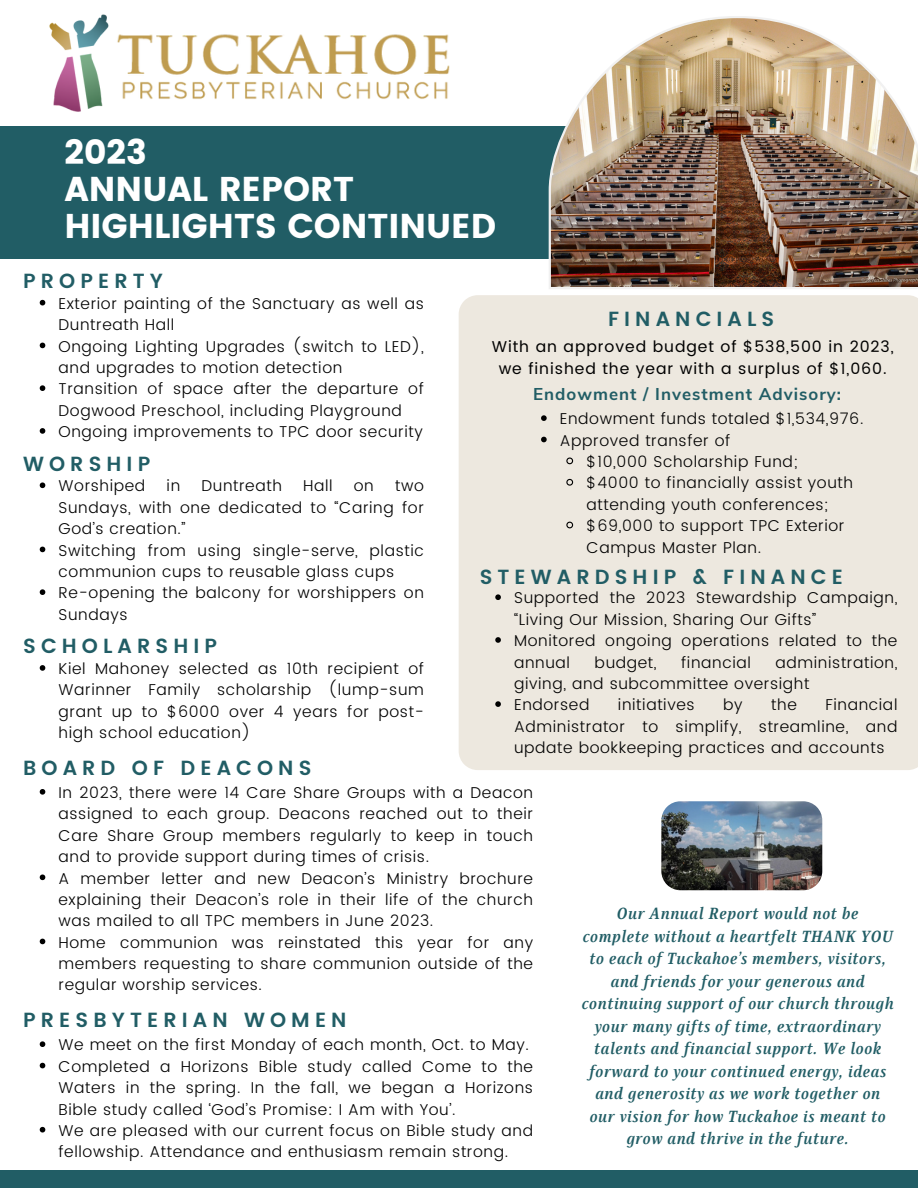
<style>
.page{position:relative;width:918px;height:1188px;background:#fff}
.page>*{position:absolute;margin:0;border:0;box-sizing:border-box;transform-origin:0 0}
.t1{font:34.35px/37.2px "Poppins";color:#fff}
.t2{font:600 20.4px "Poppins";letter-spacing:.25em;color:#215d65}
.t3{font:700 17.1px "Nunito Sans";letter-spacing:.06em;color:#215d65}
.t4{font:italic 700 16.5px/22.5px "Singel";letter-spacing:.04em;color:#215d65;text-align:center}
.t5{font:300 15.75px/21.3px "Poppins";letter-spacing:.04em;color:#000}
.t6{font:15.75px/21.3px "Poppins";letter-spacing:.06em;color:#000;text-align:center}
</style>
<div class="page">
<div style="left:0;top:126px;width:879px;height:133px;background:#215d65"></div>
<img style="left:549px;top:16px;width:369px;height:273px">
<div style="left:0;top:1170px;width:918px;height:18px;background:#215d65"></div>
<img style="left:49px;top:22px;width:7px;height:84px">
<img style="left:56px;top:14px;width:394px;height:98px">
<img style="left:661px;top:801px;width:161px;height:89px">
<div style="left:459px;top:295px;width:459px;height:475px;background:#ede8df"></div>
<svg style="left:40px;top:482px;width:5px;height:6px"></svg>
<svg style="left:40px;top:547px;width:5px;height:5px"></svg>
<svg style="left:40px;top:589px;width:5px;height:6px"></svg>
<svg style="left:541px;top:415px;width:6px;height:6px"></svg>
<svg style="left:541px;top:437px;width:6px;height:5px"></svg>
<svg style="left:566px;top:457px;width:8px;height:8px"></svg>
<svg style="left:566px;top:478px;width:8px;height:8px"></svg>
<svg style="left:566px;top:521px;width:8px;height:8px"></svg>
<svg style="left:40px;top:665px;width:5px;height:6px"></svg>
<svg style="left:40px;top:789px;width:5px;height:6px"></svg>
<svg style="left:40px;top:875px;width:5px;height:5px"></svg>
<svg style="left:40px;top:939px;width:5px;height:5px"></svg>
<svg style="left:40px;top:1041px;width:5px;height:6px"></svg>
<svg style="left:40px;top:1063px;width:5px;height:5px"></svg>
<svg style="left:40px;top:1127px;width:5px;height:6px"></svg>
<svg style="left:40px;top:300px;width:5px;height:5px"></svg>
<svg style="left:40px;top:343px;width:5px;height:5px"></svg>
<svg style="left:40px;top:385px;width:5px;height:6px"></svg>
<svg style="left:40px;top:428px;width:5px;height:6px"></svg>
<svg style="left:495px;top:594px;width:6px;height:6px"></svg>
<svg style="left:495px;top:637px;width:6px;height:6px"></svg>
<svg style="left:495px;top:701px;width:6px;height:6px"></svg>
<p class="t1" style="left:64px;top:133px;width:433px">2023<br>ANNUAL REPORT<br>HIGHLIGHTS CONTINUED</p>
<p class="t2" style="left:23px;top:269px;width:141px">PROPERTY</p>
<p class="t5" style="left:59px;top:293px;width:367px">Exterior painting of the Sanctuary as well as<br>Duntreath Hall</p>
<p class="t5" style="left:59px;top:336px;width:367px">Ongoing Lighting Upgrades (switch to LED), and upgrades to motion detection</p>
<p class="t5" style="left:59px;top:378px;width:367px">Transition of space after the departure of<br>Dogwood Preschool, including Playground</p>
<h2 class="t5" style="left:59px;top:421px;width:366px">Ongoing improvements to TPC door security</h2>
<p class="t2" style="left:23px;top:452px;width:129px">WORSHIP</p>
<h2 class="t5" style="left:59px;top:475px;width:88px">Worshiped</h2>
<h2 class="t5" style="left:167px;top:475px;width:15px">in</h2>
<h2 class="t5" style="left:201px;top:475px;width:82px">Duntreath</h2>
<h2 class="t5" style="left:303px;top:475px;width:31px">Hall</h2>
<h2 class="t5" style="left:354px;top:475px;width:22px">on</h2>
<h2 class="t5" style="left:59px;top:475px;width:367px;text-align:justify;text-indent:337px">two Sundays, with one dedicated to “Caring for God’s creation.”</h2>
<h2 class="t5" style="left:59px;top:540px;width:367px">Switching from using single-serve, plastic communion cups to reusable glass cups</h2>
<p class="t5" style="left:59px;top:582px;width:367px">Re-opening the balcony for worshippers on<br>Sundays</p>
<p class="t2" style="left:23px;top:634px;width:196px">SCHOLARSHIP</p>
<p class="t5" style="left:59px;top:658px;width:367px;text-align:justify">Kiel Mahoney selected as 10th recipient of Warinner Family scholarship (lump-sum grant up to $6000 over 4 years for post&shy;high school education)</p>
<p class="t2" style="left:23px;top:756px;width:290px">BOARD OF DEACONS</p>
<p class="t2" style="left:608px;top:307px;width:168px">FINANCIALS</p>
<p class="t6" style="left:492px;top:336px;width:404px">With an approved budget of $538,500 in 2023, we finished the year with a surplus of $1,060.</p>
<p class="t5" style="left:560px;top:408px;width:305px">Endowment funds totaled $1,534,976.</p>
<p class="t5" style="left:560px;top:430px;width:172px">Approved transfer of</p>
<p class="t5" style="left:587px;top:451px;width:213px">$10,000 Scholarship Fund;</p>
<h2 class="t5" style="left:587px;top:472px;width:268px">$4000 to financially assist youth attending youth conferences;</h2>
<p class="t5" style="left:587px;top:515px;width:259px">$69,000 to support TPC Exterior<br>Campus Master Plan.</p>
<p class="t3" style="left:533px;top:383px;width:310px">Endowment / Investment Advisory:</p>
<p class="t2" style="left:480px;top:565px;width:365px">STEWARDSHIP &amp; FINANCE</p>
<p class="t5" style="left:514px;top:587px;width:385px">Supported the 2023 Stewardship Campaign, “Living Our Mission, Sharing Our Gifts”</p>
<p class="t5" style="left:514px;top:630px;width:385px">Monitored ongoing operations related to the annual</p>
<p class="t5" style="left:595px;top:651px;width:63px">budget,</p>
<p class="t5" style="left:681px;top:651px;width:71px">financial</p>
<p class="t5" style="left:514px;top:651px;width:385px;text-indent:261px">administration, giving, and subcommittee oversight</p>
<p class="t5" style="left:514px;top:694px;width:77px">Endorsed</p>
<p class="t5" style="left:618px;top:694px;width:78px">initiatives</p>
<p class="t5" style="left:723px;top:694px;width:21px">by</p>
<p class="t5" style="left:771px;top:694px;width:27px">the</p>
<p class="t5" style="left:514px;top:694px;width:385px;text-align:justify;text-indent:311px">Financial Administrator to simplify, streamline, and update bookkeeping practices and accounts</p>
<h2 class="t5" style="left:59px;top:782px;width:476px;text-align:justify">In 2023, there were 14 Care Share Groups with a Deacon assigned to each group. Deacons reached out to their Care Share Group members regularly to keep in touch and to provide support during times of crisis.</h2>
<p class="t5" style="left:59px;top:867px;width:476px;text-align:justify">A member letter and new Deacon’s Ministry brochure explaining their Deacon’s role in their life of the church was mailed to all TPC members in June 2023.</p>
<p class="t5" style="left:59px;top:932px;width:476px;text-align:justify">Home communion was reinstated this year for any members requesting to share communion outside of the regular worship services.</p>
<p class="t2" style="left:23px;top:1008px;width:325px">PRESBYTERIAN WOMEN</p>
<h2 class="t5" style="left:59px;top:1034px;width:472px">We meet on the first Monday of each month, Oct. to May.</h2>
<p class="t5" style="left:59px;top:1056px;width:476px;text-align:justify">Completed a Horizons Bible study called Come to the Waters in the spring. In the fall, we began a Horizons Bible study called ‘God’s Promise: I Am with You’.</p>
<h2 class="t5" style="left:59px;top:1120px;width:476px">We are pleased with our current focus on Bible study and fellowship. Attendance and enthusiasm remain strong.</h2>
<h3 class="t4" style="left:582px;top:903px;width:313px">Our Annual Report would not be complete without a heartfelt THANK YOU to each of Tuckahoe’s members, visitors, and friends for your generous and continuing support of our church through your many gifts of time, extraordinary talents and financial support. We look forward to your continued energy, ideas and generosity as we work together on our vision for how Tuckahoe is meant to grow and thrive in the future.</h3>
</div>
